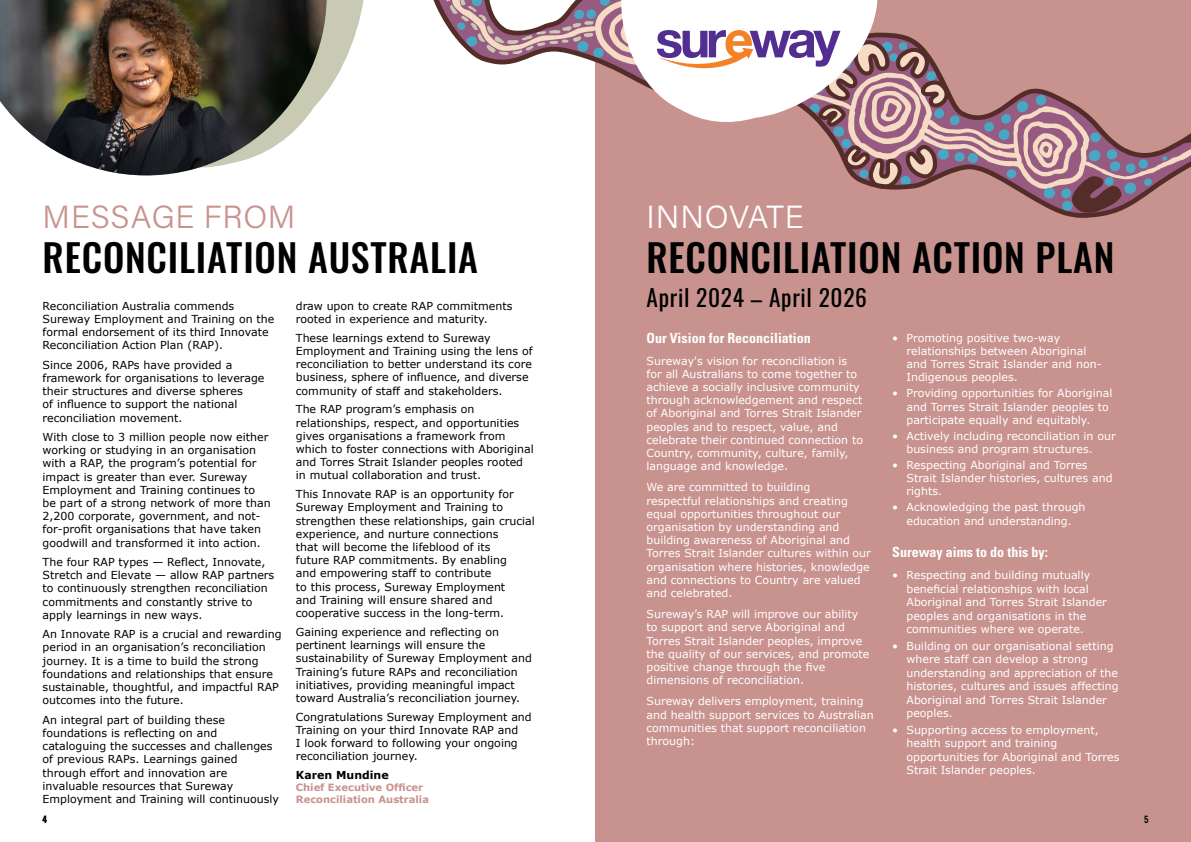
<style>
.page{position:relative;width:1191px;height:842px;background:#fff}
.page>*{position:absolute;margin:0;border:0;box-sizing:border-box;transform-origin:0 0}
.t1{font:500 38px "Oswald";letter-spacing:.02em;color:#000}
.t2{font:32px "Acumin Variable Concept";letter-spacing:.025em;color:#c8938e}
.t3{font:32px "Acumin Variable Concept";letter-spacing:.02em;color:#fff}
.t4{font:23.4px "Oswald";letter-spacing:.03em;color:#000}
.t5{font:700 condensed 14px "Univers LT Std";color:#fff}
.t6{font:11px/13.2px "Verdana";color:#000}
.t7{font:11px/13.2px "Verdana";color:#fff}
.t8{font:700 11px "Verdana";color:#000}
.t9{font:700 10px/12px "Verdana";color:#c8938e}
.t10{font:500 9px "Oswald";color:#000}
</style>
<div class="page">
<svg style="left:135px;top:0;width:229px;height:176px"></svg>
<div style="left:595px;top:0;width:596px;height:842px;background:#c8938e"></div>
<svg style="left:433px;top:0;width:758px;height:218px"></svg>
<img style="left:0;top:0;width:327px;height:175px">
<svg style="left:445px;top:0;width:707px;height:213px"></svg>
<h2 class="t2" style="left:43px;top:195px;width:254px">MESSAGE FROM</h2>
<h1 class="t1" style="left:43px;top:237px;width:437px">RECONCILIATION AUSTRALIA</h1>
<p class="t6" style="left:43px;top:299px;width:233px">Reconciliation Australia commends Sureway Employment and Training on the formal endorsement of its third Innovate Reconciliation Action Plan (RAP).</p>
<p class="t6" style="left:43px;top:358px;width:223px">Since 2006, RAPs have provided a framework for organisations to leverage their structures and diverse spheres<br>of influence to support the national reconciliation movement.</p>
<p class="t6" style="left:43px;top:430px;width:230px">With close to 3 million people now either working or studying in an organisation with a RAP, the program’s potential for impact is greater than ever. Sureway Employment and Training continues to be part of a strong network of more than 2,200 corporate, government, and not&shy;for-profit organisations that have taken goodwill and transformed it into action.</p>
<p class="t6" style="left:43px;top:556px;width:233px">The four RAP types — Reflect, Innovate, Stretch and Elevate — allow RAP partners to continuously strengthen reconciliation commitments and constantly strive to apply learnings in new ways.</p>
<p class="t6" style="left:43px;top:628px;width:240px">An Innovate RAP is a crucial and rewarding period in an organisation’s reconciliation journey. It is a time to build the strong foundations and relationships that ensure sustainable, thoughtful, and impactful RAP outcomes into the future.</p>
<p class="t6" style="left:43px;top:713px;width:238px">An integral part of building these foundations is reflecting on and cataloguing the successes and challenges of previous RAPs. Learnings gained through effort and innovation are invaluable resources that Sureway Employment and Training will continuously</p>
<p class="t6" style="left:296px;top:299px;width:218px">draw upon to create RAP commitments rooted in experience and maturity.</p>
<p class="t6" style="left:296px;top:331px;width:238px">These learnings extend to Sureway Employment and Training using the lens of reconciliation to better understand its core business, sphere of influence, and diverse community of staff and stakeholders.</p>
<p class="t6" style="left:296px;top:403px;width:239px">The RAP program’s emphasis on relationships, respect, and opportunities gives organisations a framework from which to foster connections with Aboriginal and Torres Strait Islander peoples rooted in mutual collaboration and trust.</p>
<p class="t6" style="left:296px;top:488px;width:240px">This Innovate RAP is an opportunity for Sureway Employment and Training to strengthen these relationships, gain crucial experience, and nurture connections<br>that will become the lifeblood of its<br>future RAP commitments. By enabling<br>and empowering staff to contribute<br>to this process, Sureway Employment<br>and Training will ensure shared and cooperative success in the long-term.</p>
<p class="t6" style="left:296px;top:625px;width:237px">Gaining experience and reflecting on pertinent learnings will ensure the sustainability of Sureway Employment and Training’s future RAPs and reconciliation initiatives, providing meaningful impact toward Australia’s reconciliation journey.</p>
<p class="t6" style="left:296px;top:710px;width:237px">Congratulations Sureway Employment and Training on your third Innovate RAP and<br>I look forward to following your ongoing reconciliation journey.</p>
<p class="t8" style="left:296px;top:768px;width:94px">Karen Mundine</p>
<p class="t9" style="left:296px;top:782px;width:135px">Chief Executive Officer<br>Reconciliation Australia</p>
<p class="t10" style="left:43px;top:815px;width:6px">4</p>
<h2 class="t3" style="left:646px;top:195px;width:158px">INNOVATE</h2>
<h1 class="t1" style="left:646px;top:237px;width:469px">RECONCILIATION ACTION PLAN</h1>
<h3 class="t4" style="left:646px;top:276px;width:222px">April 2024 – April 2026</h3>
<p class="t5" style="left:646px;top:330px;width:166px">Our Vision for Reconciliation</p>
<p class="t7" style="left:646px;top:354px;width:218px">Sureway's vision for reconciliation is for all Australians to come together to achieve a socially inclusive community through acknowledgement and respect of Aboriginal and Torres Strait Islander peoples and to respect, value, and celebrate their continued connection to Country, community, culture, family, language and knowledge.</p>
<p class="t7" style="left:646px;top:481px;width:226px">We are committed to building<br>respectful relationships and creating equal opportunities throughout our organisation by understanding and building awareness of Aboriginal and Torres Strait Islander cultures within our organisation where histories, knowledge and connections to Country are valued and celebrated.</p>
<p class="t7" style="left:646px;top:608px;width:224px">Sureway’s RAP will improve our ability to support and serve Aboriginal and Torres Strait Islander peoples, improve the quality of our services, and promote positive change through the five dimensions of reconciliation.</p>
<p class="t7" style="left:646px;top:695px;width:229px">Sureway delivers employment, training and health support services to Australian communities that support reconciliation through:</p>
<p class="t7" style="left:906px;top:331px;width:197px;text-indent:-14px">• Promoting positive two-way relationships between Aboriginal and Torres Strait Islander and non-<br>Indigenous peoples.</p>
<p class="t7" style="left:906px;top:387px;width:207px;text-indent:-14px">• Providing opportunities for Aboriginal and Torres Strait Islander peoples to participate equally and equitably.</p>
<p class="t7" style="left:906px;top:429px;width:211px;text-indent:-14px">• Actively including reconciliation in our business and program structures.</p>
<p class="t7" style="left:906px;top:459px;width:207px;text-indent:-14px">• Respecting Aboriginal and Torres<br>Strait Islander histories, cultures and rights.</p>
<p class="t7" style="left:892px;top:501px;width:195px;text-align:center">• Acknowledging the past through education and understanding.</p>
<p class="t5" style="left:892px;top:543px;width:157px">Sureway aims to do this by:</p>
<p class="t7" style="left:906px;top:569px;width:202px;line-height:13.5px;text-indent:-14px">• Respecting and building mutually beneficial relationships with local Aboriginal and Torres Strait Islander peoples and organisations in the communities where we operate.</p>
<p class="t7" style="left:906px;top:639px;width:214px;line-height:13.5px;text-indent:-14px">• Building on our organisational setting where staff can develop a strong understanding and appreciation of the histories, cultures and issues affecting Aboriginal and Torres Strait Islander peoples.</p>
<p class="t7" style="left:906px;top:723px;width:214px;line-height:13.5px;text-indent:-14px">• Supporting access to employment, health support and training opportunities for Aboriginal and Torres<br>Strait Islander peoples.</p>
<p class="t10" style="left:1144px;top:815px;width:6px">5</p>
</div>
